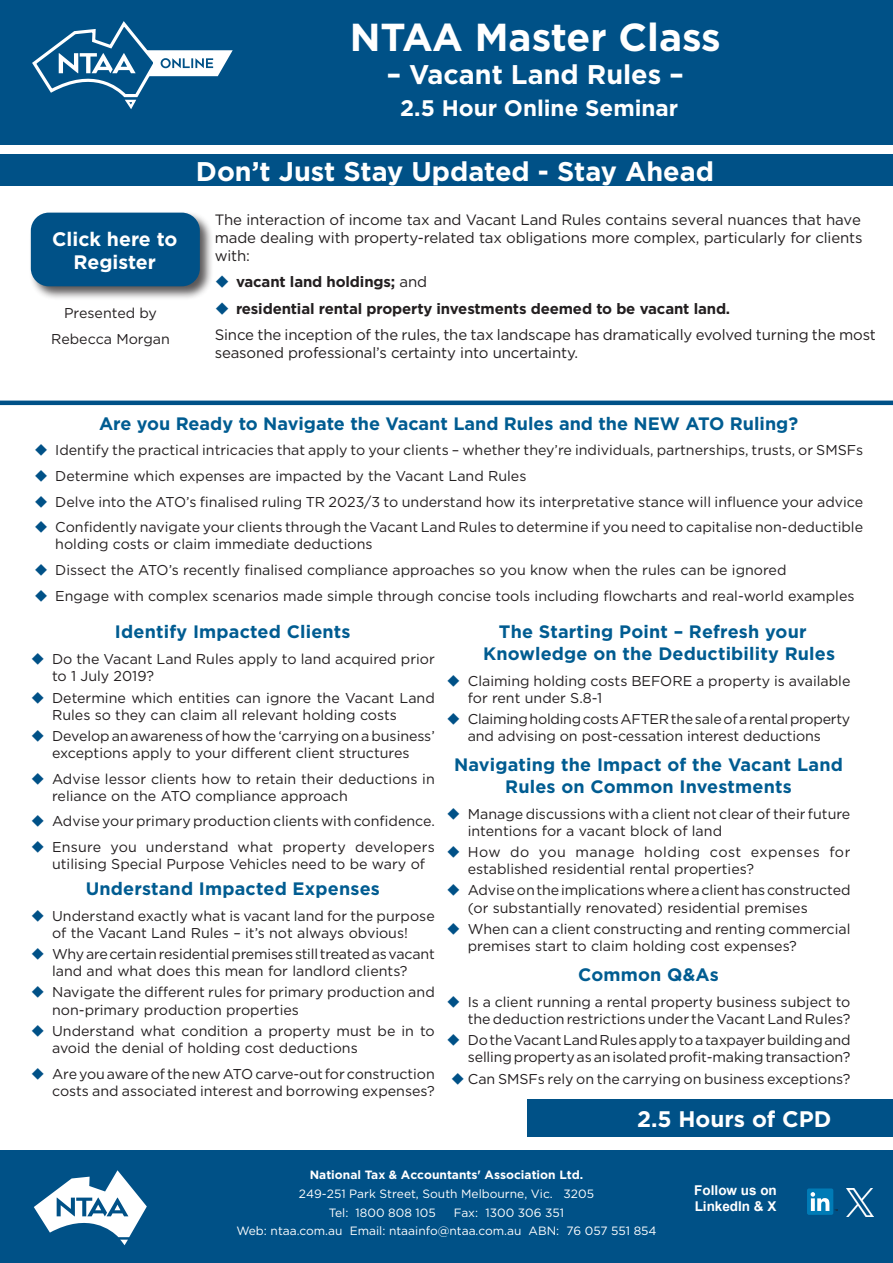
<style>
.page{position:relative;width:893px;height:1263px;background:#fff}
.page>*{position:absolute;margin:0;border:0;box-sizing:border-box;transform-origin:0 0}
.t1{font:700 39px "Gotham";color:#fff}
.t2{font:700 27px "Gotham";color:#fff}
.t3{font:700 22.5px "Gotham";color:#fff}
.t4{font:700 19.5px/23.4px "Gotham";color:#fff;text-align:center}
.t5{font:700 18px/21.6px "Gotham";letter-spacing:.01em;color:#005c91}
.t6{font:15px/18px "Gotham";letter-spacing:-.01em;color:#231f20;text-align:justify}
.t7{font:700 15px "Gotham";letter-spacing:-.01em;color:#231f20}
.t8{font:14.25px/17.1px "Gotham";color:#231f20}
.t9{font:700 13.5px/16.2px "Arial";color:#fff}
.t10{font:12px/18.6px "Gotham";color:#fff}
.t11{font:700 12px "Gotham";color:#fff}
.s1{color:#005187}
.s2{font-weight:400}
.s3{font-weight:700}
</style>
<div class="page">
<div style="left:0;top:0;width:893px;height:145px;background:#005187"></div>
<svg style="left:32px;top:21px;width:201px;height:88px"></svg>
<div style="left:29px;top:210px;width:185px;height:91px;background:#231f20;opacity:.75"></div>
<div style="left:31px;top:213px;width:169px;height:73px;background:#005187;border-radius:18px"></div>
<div style="left:0;top:154px;width:893px;height:32px;background:#005187"></div>
<hr style="left:0;top:401px;width:893px;height:4px;background:#005187">
<div style="left:527px;top:1099px;width:366px;height:37px;background:#005187"></div>
<div style="left:0;top:1150px;width:893px;height:113px;background:#005187"></div>
<div style="left:807px;top:1188px;width:26px;height:27px;background:#007bb6;border-radius:2px"></div>
<svg style="left:811px;top:1192px;width:27px;height:19px"></svg>
<svg style="left:34px;top:1170px;width:113px;height:75px"></svg>
<img style="left:846px;top:1188px;width:28px;height:29px">
<h1 class="t1" style="left:350px;top:12px;width:373px">NTAA Master Class</h1>
<h2 class="t2" style="left:387px;top:56px;width:299px">– Vacant Land Rules –</h2>
<h3 class="t3" style="left:400px;top:93px;width:279px">2.5 Hour Online Seminar</h3>
<h3 class="t4" style="left:52px;top:227px;width:127px">Click here to<br>Register</h3>
<p class="t8" style="left:51px;top:300px;width:120px;line-height:25.7px;text-align:center">Presented by<br>Rebecca Morgan</p>
<h2 class="t2" style="left:196px;top:153px;width:520px">Don’t Just Stay Updated - Stay Ahead</h2>
<p class="t6" style="left:215px;top:210px;width:649px">The interaction of income tax and Vacant Land Rules contains several nuances that have made dealing with property-related tax obligations more complex, particularly for clients with:</p>
<p class="t7" style="left:215px;top:272px;width:214px"><span class="s1">◆</span> vacant land holdings; <span class="s2">and</span></p>
<p class="t6" style="left:215px;top:295px;width:663px;line-height:26.5px"><span class="s1">◆</span> <span class="s3">residential rental property investments deemed to be vacant land.<br></span>Since the inception of the rules, the tax landscape has dramatically evolved turning the most</p>
<p class="t6" style="left:215px;top:343px;width:365px">seasoned professional’s certainty into uncertainty.</p>
<p class="t5" style="left:99px;top:412px;width:701px">Are you Ready to Navigate the Vacant Land Rules and the NEW ATO Ruling?</p>
<p class="t8" style="left:34px;top:441px;width:831px"><span class="s1">◆</span> Identify the practical intricacies that apply to your clients – whether they’re individuals, partnerships, trusts, or SMSFs</p>
<p class="t8" style="left:34px;top:467px;width:494px"><span class="s1">◆</span> Determine which expenses are impacted by the Vacant Land Rules</p>
<p class="t8" style="left:34px;top:493px;width:831px"><span class="s1">◆</span> Delve into the ATO’s finalised ruling TR 2023/3 to understand how its interpretative stance will influence your advice</p>
<p class="t8" style="left:55px;top:518px;width:809px;text-indent:-21px"><span class="s1">◆</span> Confidently navigate your clients through the Vacant Land Rules to determine if you need to capitalise non-deductible holding costs or claim immediate deductions</p>
<p class="t8" style="left:34px;top:561px;width:754px"><span class="s1">◆</span> Dissect the ATO’s recently finalised compliance approaches so you know when the rules can be ignored</p>
<p class="t8" style="left:34px;top:587px;width:822px"><span class="s1">◆</span> Engage with complex scenarios made simple through concise tools including flowcharts and real-world examples</p>
<p class="t5" style="left:115px;top:621px;width:237px">Identify Impacted Clients</p>
<p class="t8" style="left:52px;top:650px;width:384px;text-indent:-21px"><span class="s1">◆</span> Do the Vacant Land Rules apply to land acquired prior to 1 July 2019?</p>
<p class="t8" style="left:52px;top:689px;width:384px;text-indent:-21px"><span class="s1">◆</span> Determine which entities can ignore the Vacant Land<br>Rules so they can claim all relevant holding costs</p>
<p class="t8" style="left:31px;top:727px;width:405px;text-align:center"><span class="s1">◆</span> Develop an awareness of how the ‘carrying on a business’ exceptions apply to your different client structures</p>
<p class="t8" style="left:52px;top:770px;width:384px;text-indent:-21px"><span class="s1">◆</span> Advise lessor clients how to retain their deductions in reliance on the ATO compliance approach</p>
<p class="t8" style="left:31px;top:812px;width:406px"><span class="s1">◆</span> Advise your primary production clients with confidence.</p>
<p class="t8" style="left:52px;top:838px;width:384px;text-indent:-21px"><span class="s1">◆</span> Ensure you understand what property developers utilising Special Purpose Vehicles need to be wary of</p>
<p class="t5" style="left:86px;top:878px;width:296px">Understand Impacted Expenses</p>
<p class="t8" style="left:31px;top:907px;width:405px;text-align:center"><span class="s1">◆</span> Understand exactly what is vacant land for the purpose of the Vacant Land Rules – it’s not always obvious!</p>
<p class="t8" style="left:31px;top:945px;width:405px;text-align:center"><span class="s1">◆</span> Why are certain residential premises still treated as vacant land and what does this mean for landlord clients?</p>
<p class="t8" style="left:52px;top:983px;width:384px;text-indent:-21px"><span class="s1">◆</span> Navigate the different rules for primary production and non-primary production properties</p>
<p class="t8" style="left:52px;top:1022px;width:384px;text-indent:-21px"><span class="s1">◆</span> Understand what condition a property must be in to avoid the denial of holding cost deductions</p>
<p class="t8" style="left:31px;top:1065px;width:405px;text-align:right"><span class="s1">◆</span> Are you aware of the new ATO carve-out for construction costs and associated interest and borrowing expenses?</p>
<p class="t5" style="left:483px;top:621px;width:354px;text-indent:16px">The Starting Point – Refresh your<br>Knowledge on the Deductibility Rules</p>
<p class="t8" style="left:468px;top:672px;width:384px;text-indent:-21px"><span class="s1">◆</span> Claiming holding costs BEFORE a property is available for rent under S.8-1</p>
<p class="t8" style="left:446px;top:710px;width:405px;text-align:center"><span class="s1">◆</span> Claiming holding costs AFTER the sale of a rental property and advising on post-cessation interest deductions</p>
<p class="t5" style="left:454px;top:754px;width:390px;text-align:center">Navigating the Impact of the Vacant Land<br>Rules on Common Investments</p>
<p class="t8" style="left:468px;top:805px;width:384px;text-indent:-21px"><span class="s1">◆</span> Manage discussions with a client not clear of their future intentions for a vacant block of land</p>
<p class="t8" style="left:468px;top:843px;width:384px;text-indent:-21px"><span class="s1">◆</span> How do you manage holding cost expenses for established residential rental properties?</p>
<p class="t8" style="left:468px;top:881px;width:384px;text-indent:-21px"><span class="s1">◆</span> Advise on the implications where a client has constructed (or substantially renovated) residential premises</p>
<p class="t8" style="left:468px;top:920px;width:384px;text-indent:-21px"><span class="s1">◆</span> When can a client constructing and renting commercial premises start to claim holding cost expenses?</p>
<p class="t5" style="left:578px;top:964px;width:142px">Common Q&amp;As</p>
<p class="t8" style="left:446px;top:993px;width:405px;text-align:right"><span class="s1">◆</span> Is a client running a rental property business subject to the deduction restrictions under the Vacant Land Rules?</p>
<p class="t8" style="left:446px;top:1031px;width:406px;text-align:right"><span class="s1">◆</span> Do the Vacant Land Rules apply to a taxpayer building and selling property as an isolated profit-making transaction?</p>
<p class="t8" style="left:451px;top:1070px;width:401px"><span class="s1">◆</span> Can SMSFs rely on the carrying on business exceptions?</p>
<h3 class="t3" style="left:637px;top:1104px;width:196px">2.5 Hours of CPD</h3>
<p class="t11" style="left:310px;top:1167px;width:275px">National Tax &amp; Accountants' Association Ltd.</p>
<p class="t10" style="left:329px;top:1184px;width:267px;text-indent:-30px">249-251 Park Street, South Melbourne, Vic. 3205<br>Tel: 1800 808 105</p>
<p class="t10" style="left:236px;top:1203px;width:422px;text-indent:217px">Fax: 1300 306 351<br>Web: ntaa.com.au Email: ntaainfo@ntaa.com.au ABN: 76 057 551 854</p>
<p class="t9" style="left:694px;top:1183px;width:84px">Follow us on<br>LinkedIn &amp; X</p>
</div>
